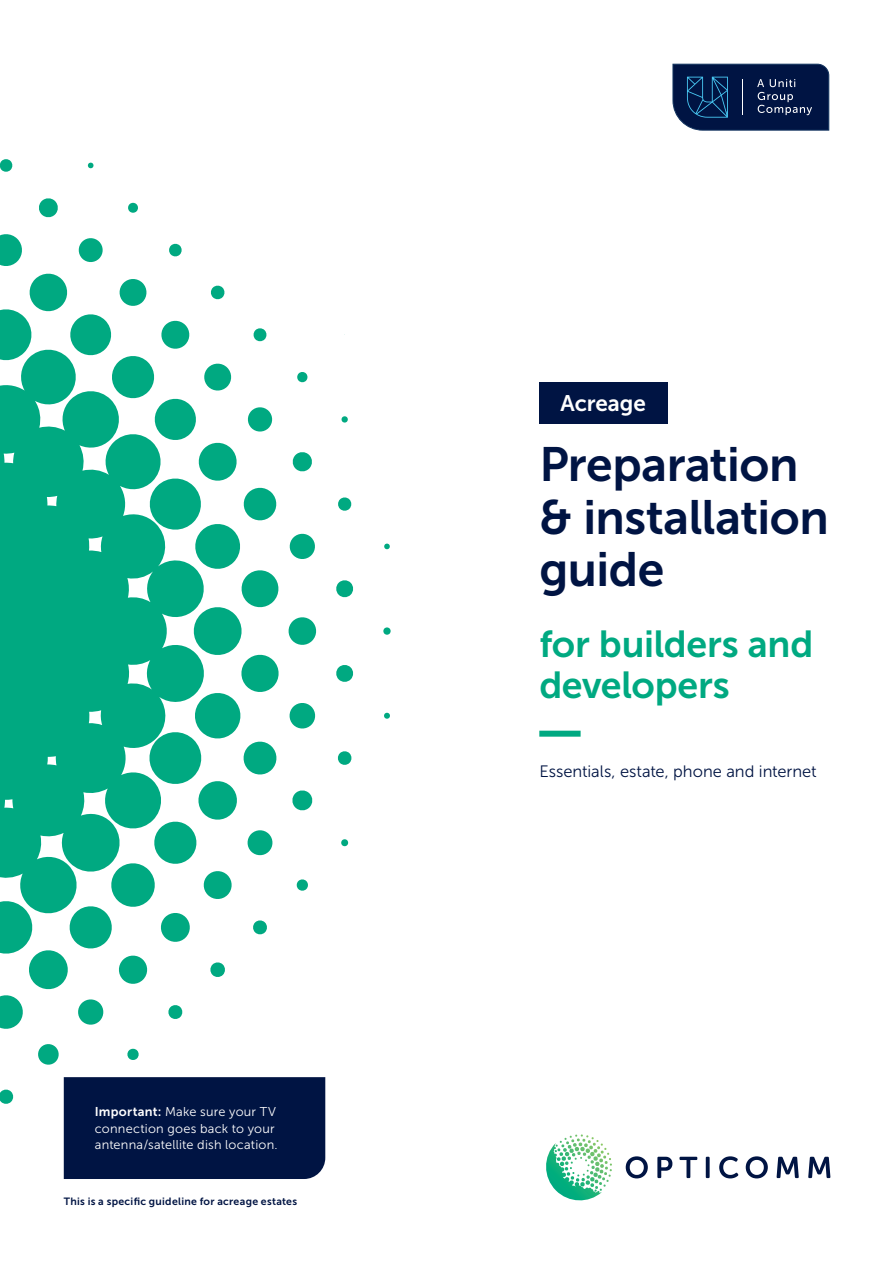
<style>
.page{position:relative;width:893px;height:1263px;background:#fff}
.page>*{position:absolute;margin:0;border:0;box-sizing:border-box;transform-origin:0 0}
.t1{font:48px "Museo Sans 700";letter-spacing:-.01em;color:#001443}
.t2{font:37.5px/40.5px "Museo Sans 700";letter-spacing:-.005em;color:#00a981}
.t3{font:22.5px "Museo Sans 700";letter-spacing:-.005em;color:#fff}
.Body_11{font:16.5px "Museo Sans 300";color:#001443}
.Body_8_5{font:12.75px/16.5px "Museo Sans 300";letter-spacing:.02em;color:#fff}
.Disclaimer{font:10.5px "Museo Sans 700";letter-spacing:.025em;color:#001443}
.s1{font-family:"Museo Sans 700"}
</style>
<div class="page">
<svg style="left:626px;top:1156px;width:22px;height:22px"></svg>
<svg style="left:657px;top:1157px;width:15px;height:21px"></svg>
<svg style="left:679px;top:1157px;width:18px;height:21px"></svg>
<svg style="left:706px;top:1157px;width:4px;height:21px"></svg>
<svg style="left:719px;top:1156px;width:19px;height:22px"></svg>
<svg style="left:746px;top:1156px;width:22px;height:22px"></svg>
<svg style="left:776px;top:1157px;width:23px;height:21px"></svg>
<svg style="left:808px;top:1157px;width:22px;height:21px"></svg>
<svg style="left:556px;top:1134px;width:46px;height:67px"></svg>
<svg style="left:673px;top:64px;width:156px;height:66px"></svg>
<hr style="left:742px;top:79px;width:1px;height:36px;background:#fff">
<div style="left:539px;top:731px;width:42px;height:6px;background:#00a981"></div>
<svg style="left:0;top:159px;width:391px;height:984px"></svg>
<div style="left:64px;top:1077px;width:261px;height:102px;background:#001443"></div>
<div style="left:539px;top:382px;width:129px;height:42px;background:#001443"></div>
<p class="Body_8_5" style="left:95px;top:1104px;width:184px"><span class="s1">Important:</span> Make sure your TV connection goes back to your antenna/satellite dish location.</p>
<p class="Disclaimer" style="left:64px;top:1196px;width:235px">This is a specific guideline for acreage estates</p>
<h5 class="t3" style="left:561px;top:391px;width:87px">Acreage</h5>
<h1 class="t1" style="left:539px;top:438px;width:261px">Preparation</h1>
<h1 class="t1" style="left:539px;top:491px;width:291px">&amp; installation</h1>
<h1 class="t1" style="left:539px;top:543px;width:127px">guide</h1>
<h3 class="t2" style="left:539px;top:624px;width:276px">for builders and developers</h3>
<p class="Body_11" style="left:539px;top:763px;width:279px">Essentials, estate, phone and internet</p>
</div>
